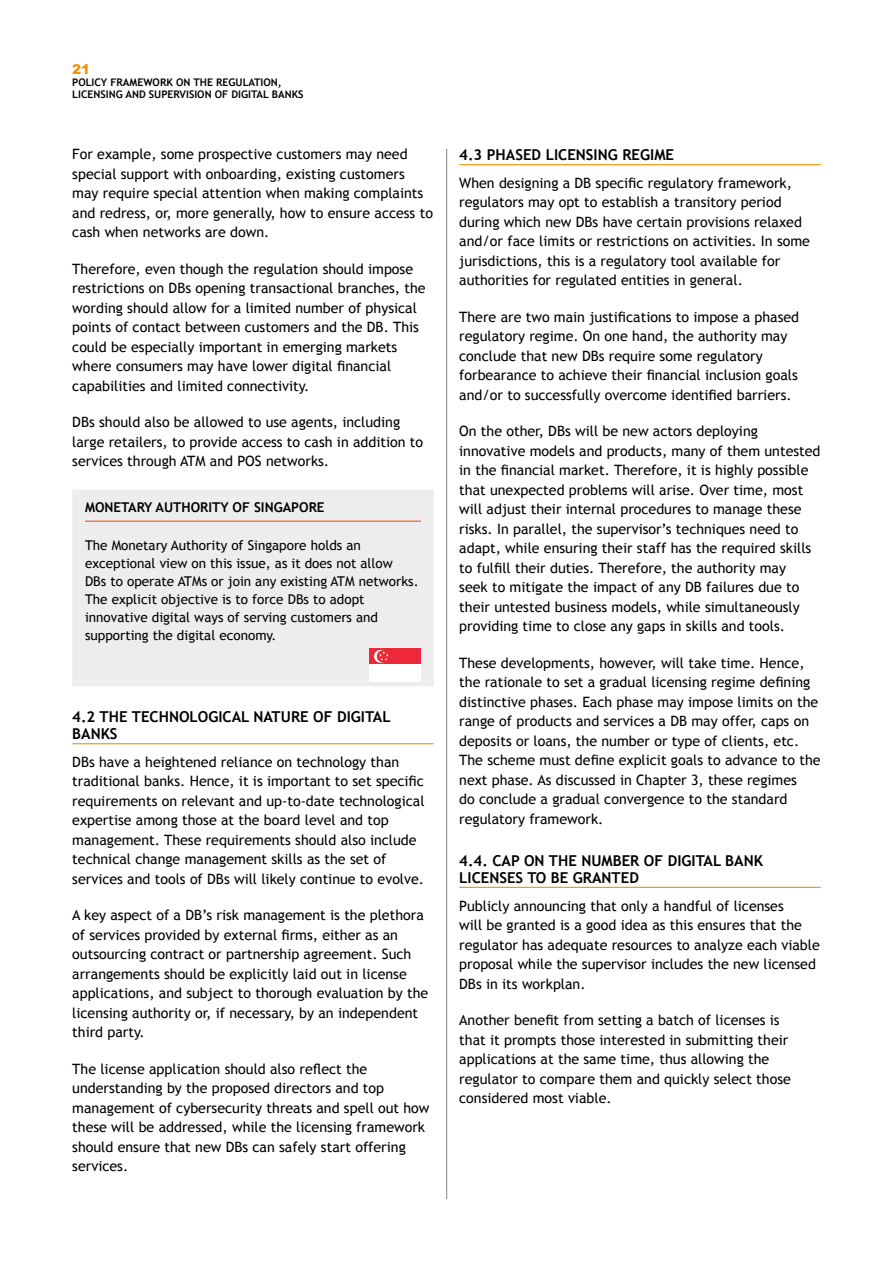
<style>
.page{position:relative;width:893px;height:1263px;background:#fff}
.page>*{position:absolute;margin:0;border:0;box-sizing:border-box;transform-origin:0 0}
.t1{font:700 15px/16.5px "Trebuchet MS";color:#000}
.t2{font:14.25px/19.5px "Trebuchet MS";color:#000}
.t3{font:13.5px/18px "Trebuchet MS";color:#000}
.t4{font:700 13.5px "Trebuchet MS";color:#000}
.t5{font:900 13.5px "Arial";color:#f39200}
.t6{font:700 10.5px/12px "Trebuchet MS";color:#000}
</style>
<div class="page">
<hr style="left:446px;top:149px;width:1px;height:1050px;background:#878787">
<hr style="left:459px;top:164px;width:362px;height:1px;background:#f39200">
<hr style="left:459px;top:887px;width:362px;height:1px;background:#f39200">
<hr style="left:72px;top:743px;width:362px;height:1px;background:#f39200">
<div style="left:72px;top:489px;width:362px;height:197px;background:#ededed"></div>
<hr style="left:85px;top:521px;width:336px;height:1px;background:#ea580c">
<div style="left:369px;top:648px;width:52px;height:34px;background:#ed2939"></div>
<div style="left:369px;top:665px;width:52px;height:17px;background:#fff"></div>
<svg style="left:374px;top:650px;width:13px;height:13px"></svg>
<div style="left:377px;top:650px;width:12px;height:12px;background:#ed2939;border-radius:50%"></div>
<svg style="left:379px;top:651px;width:10px;height:10px"></svg>
<p class="t5" style="left:72px;top:59px;width:20px">21</p>
<p class="t6" style="left:72px;top:76px;width:233px">POLICY FRAMEWORK ON THE REGULATION,<br>LICENSING AND SUPERVISION OF DIGITAL BANKS</p>
<p class="t2" style="left:72px;top:145px;width:362px">For example, some prospective customers may need special support with onboarding, existing customers may require special attention when making complaints and redress, or, more generally, how to ensure access to cash when networks are down.</p>
<p class="t2" style="left:72px;top:259px;width:355px">Therefore, even though the regulation should impose restrictions on DBs opening transactional branches, the wording should allow for a limited number of physical points of contact between customers and the DB. This could be especially important in emerging markets where consumers may have lower digital financial capabilities and limited connectivity.</p>
<p class="t2" style="left:72px;top:413px;width:352px">DBs should also be allowed to use agents, including large retailers, to provide access to cash in addition to services through ATM and POS networks.</p>
<p class="t4" style="left:85px;top:499px;width:241px">MONETARY AUTHORITY OF SINGAPORE</p>
<p class="t3" style="left:85px;top:536px;width:335px">The Monetary Authority of Singapore holds an exceptional view on this issue, as it does not allow<br>DBs to operate ATMs or join any existing ATM networks.<br>The explicit objective is to force DBs to adopt innovative digital ways of serving customers and supporting the digital economy.</p>
<p class="t1" style="left:72px;top:709px;width:320px">4.2 THE TECHNOLOGICAL NATURE OF DIGITAL<br>BANKS</p>
<p class="t2" style="left:72px;top:752px;width:354px">DBs have a heightened reliance on technology than traditional banks. Hence, it is important to set specific requirements on relevant and up-to-date technological expertise among those at the board level and top management. These requirements should also include technical change management skills as the set of services and tools of DBs will likely continue to evolve.</p>
<p class="t2" style="left:72px;top:906px;width:357px">A key aspect of a DB’s risk management is the plethora of services provided by external firms, either as an outsourcing contract or partnership agreement. Such arrangements should be explicitly laid out in license applications, and subject to thorough evaluation by the licensing authority or, if necessary, by an independent third party.</p>
<p class="t2" style="left:72px;top:1059px;width:359px">The license application should also reflect the understanding by the proposed directors and top management of cybersecurity threats and spell out how these will be addressed, while the licensing framework should ensure that new DBs can safely start offering services.</p>
<p class="t1" style="left:459px;top:146px;width:216px">4.3 PHASED LICENSING REGIME</p>
<p class="t2" style="left:459px;top:173px;width:352px">When designing a DB specific regulatory framework, regulators may opt to establish a transitory period during which new DBs have certain provisions relaxed and/or face limits or restrictions on activities. In some jurisdictions, this is a regulatory tool available for authorities for regulated entities in general.</p>
<p class="t2" style="left:459px;top:307px;width:341px">There are two main justifications to impose a phased regulatory regime. On one hand, the authority may conclude that new DBs require some regulatory forbearance to achieve their financial inclusion goals and/or to successfully overcome identified barriers.</p>
<p class="t2" style="left:459px;top:422px;width:363px">On the other, DBs will be new actors deploying innovative models and products, many of them untested in the financial market. Therefore, it is highly possible that unexpected problems will arise. Over time, most will adjust their internal procedures to manage these risks. In parallel, the supervisor’s techniques need to adapt, while ensuring their staff has the required skills to fulfill their duties. Therefore, the authority may<br>seek to mitigate the impact of any DB failures due to their untested business models, while simultaneously providing time to close any gaps in skills and tools.</p>
<p class="t2" style="left:459px;top:653px;width:363px">These developments, however, will take time. Hence, the rationale to set a gradual licensing regime defining distinctive phases. Each phase may impose limits on the range of products and services a DB may offer, caps on deposits or loans, the number or type of clients, etc.<br>The scheme must define explicit goals to advance to the next phase. As discussed in Chapter 3, these regimes<br>do conclude a gradual convergence to the standard regulatory framework.</p>
<p class="t1" style="left:459px;top:852px;width:305px">4.4. CAP ON THE NUMBER OF DIGITAL BANK<br>LICENSES TO BE GRANTED</p>
<p class="t2" style="left:459px;top:896px;width:362px">Publicly announcing that only a handful of licenses<br>will be granted is a good idea as this ensures that the regulator has adequate resources to analyze each viable proposal while the supervisor includes the new licensed DBs in its workplan.</p>
<p class="t2" style="left:459px;top:1010px;width:333px">Another benefit from setting a batch of licenses is that it prompts those interested in submitting their applications at the same time, thus allowing the regulator to compare them and quickly select those considered most viable.</p>
</div>
